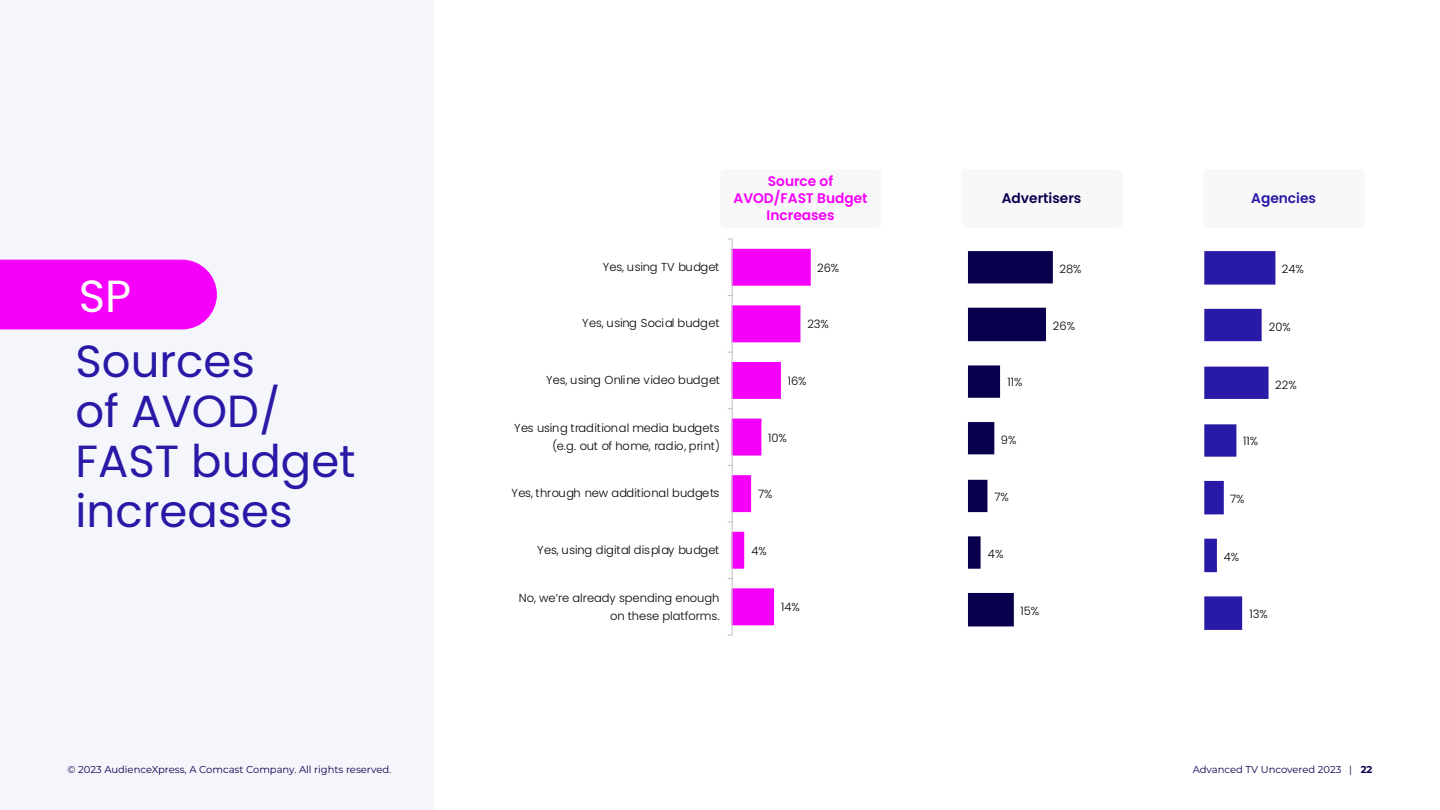
<style>
.page{position:relative;width:1440px;height:810px;background:#fff}
.page>*{position:absolute;margin:0;border:0;box-sizing:border-box;transform-origin:0 0}
.Heading{font:45px/50px "Poppins";color:#2819a6}
.Heading-2{font:45px "Poppins";color:#fff}
.t1{font:600 13.88px/16.8px "Poppins";color:#f700fb;text-align:center}
.t2{font:600 13.88px "Poppins";color:#09004d}
.t3{font:600 13.88px "Poppins";color:#2819a6}
.t4{font:300 11.5px/17.4px "Poppins";color:#000;text-align:right}
.t5{font:300 11.5px/17.4px "Poppins";letter-spacing:-.02em;color:#000;text-align:right}
.t6{font:10px "Montserrat";color:#09004d}
.s1{font-weight:700}
</style>
<div class="page">
<div style="left:0;top:0;width:434px;height:810px;background:#f5f6fb"></div>
<div style="left:961px;top:169px;width:162px;height:59px;background:#f2f2f2;border-radius:5px"></div>
<div style="left:1203px;top:169px;width:162px;height:59px;background:#f2f2f2;border-radius:5px"></div>
<svg style="left:968px;top:251px;width:85px;height:375px"></svg>
<svg style="left:1204px;top:251px;width:71px;height:379px"></svg>
<hr style="left:732px;top:239px;width:1px;height:396px;background:#bfbfbf">
<svg style="left:728px;top:249px;width:83px;height:376px"></svg>
<div style="left:720px;top:169px;width:162px;height:59px;background:#f2f2f2;border-radius:5px"></div>
<div style="left:0;top:260px;width:217px;height:69px;background:#f700fb"></div>
<p class="Heading-2" style="left:79px;top:270px;width:54px">SP</p>
<p class="Heading" style="left:76px;top:336px;width:282px">Sources<br>of AVOD/<br>FAST budget increases</p>
<p class="t1" style="left:733px;top:173px;width:136px">Source of<br>AVOD/FAST Budget<br>Increases</p>
<p class="t2" style="left:1002px;top:190px;width:81px">Advertisers</p>
<p class="t3" style="left:1251px;top:190px;width:66px">Agencies</p>
<p class="t4" style="left:603px;top:258px;width:118px">Yes, using TV budget</p>
<p class="t4" style="left:817px;top:259px;width:24px">26%</p>
<p class="t4" style="left:1059px;top:260px;width:24px">28%</p>
<p class="t4" style="left:1282px;top:260px;width:23px">24%</p>
<p class="t4" style="left:582px;top:315px;width:139px">Yes, using Social budget</p>
<p class="t4" style="left:807px;top:316px;width:23px">23%</p>
<p class="t4" style="left:1053px;top:317px;width:24px">26%</p>
<p class="t4" style="left:1269px;top:318px;width:23px">20%</p>
<p class="t4" style="left:546px;top:371px;width:175px">Yes, using Online video budget</p>
<p class="t4" style="left:788px;top:372px;width:20px">16%</p>
<p class="t4" style="left:1007px;top:374px;width:17px">11%</p>
<p class="t4" style="left:1275px;top:376px;width:23px">22%</p>
<p class="t5" style="left:514px;top:420px;width:207px">Yes using traditional media budgets (e.g. out of home, radio, print)</p>
<p class="t4" style="left:768px;top:429px;width:20px">10%</p>
<p class="t4" style="left:1001px;top:431px;width:17px">9%</p>
<p class="t4" style="left:1243px;top:432px;width:17px">11%</p>
<p class="t5" style="left:512px;top:484px;width:209px">Yes, through new additional budgets</p>
<p class="t4" style="left:758px;top:486px;width:16px">7%</p>
<p class="t4" style="left:994px;top:488px;width:16px">7%</p>
<p class="t4" style="left:1230px;top:490px;width:16px">7%</p>
<p class="t5" style="left:537px;top:541px;width:184px">Yes, using digital display budget</p>
<p class="t4" style="left:752px;top:542px;width:17px">4%</p>
<p class="t4" style="left:988px;top:546px;width:17px">4%</p>
<p class="t4" style="left:1224px;top:548px;width:17px">4%</p>
<p class="t4" style="left:519px;top:590px;width:202px">No, we’re already spending enough on these platforms.</p>
<p class="t4" style="left:781px;top:599px;width:20px">14%</p>
<p class="t4" style="left:1020px;top:602px;width:20px">15%</p>
<p class="t4" style="left:1249px;top:606px;width:20px">13%</p>
<p class="t6" style="left:68px;top:763px;width:325px">© 2023 AudienceXpress, A Comcast Company. All rights reserved.</p>
<p class="t6" style="left:1193px;top:763px;width:181px">Advanced TV Uncovered 2023 | <span class="s1">22</span></p>
</div>
